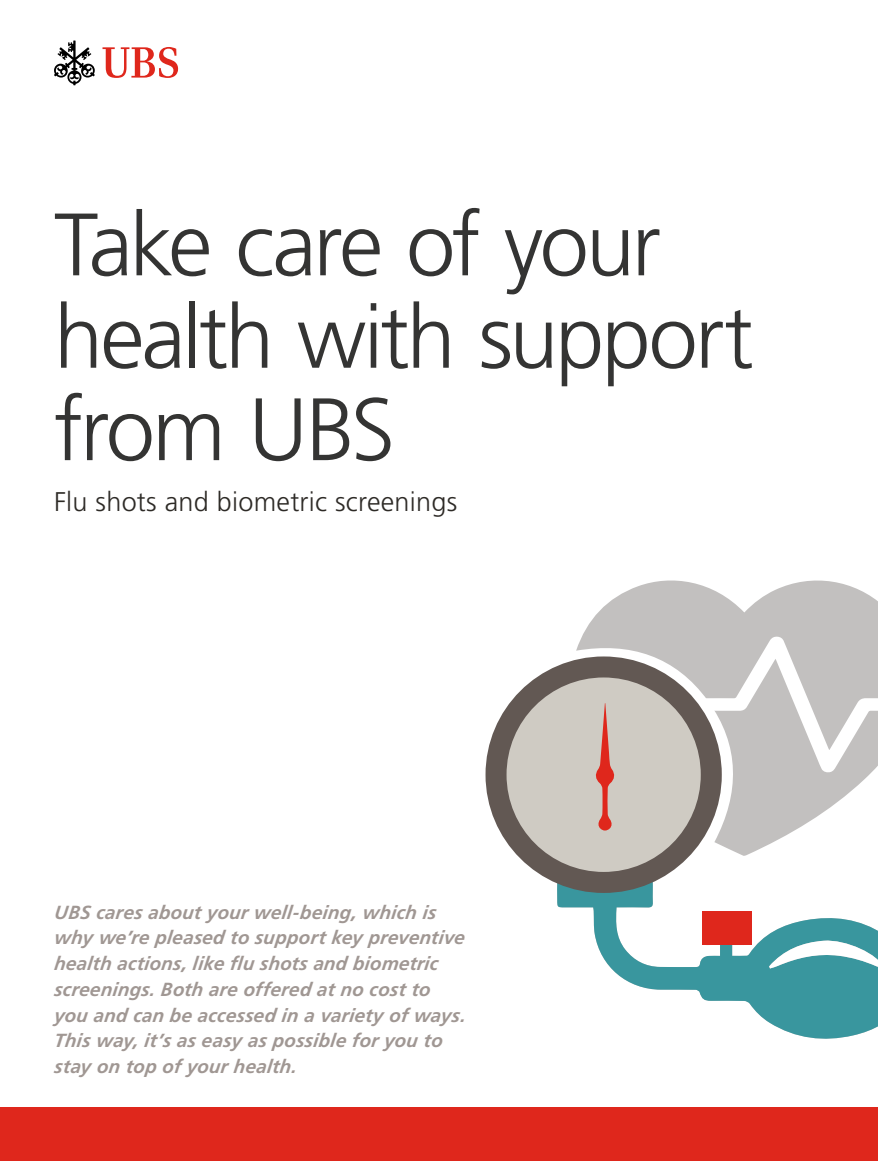
<style>
.page{position:relative;width:878px;height:1161px;background:#fff}
.page>*{position:absolute;margin:0;border:0;box-sizing:border-box;transform-origin:0 0}
.t1{font:300 88.5px/92.4px "Frutiger";letter-spacing:-.035em;color:#343433}
.t2{font:300 27px "Frutiger";letter-spacing:.01em;color:#2d2a26}
.t3{font:italic 700 18.9px/25.7px "Frutiger LT Std";letter-spacing:.005em;color:#a09793}
</style>
<div class="page">
<svg style="left:54px;top:41px;width:41px;height:44px"></svg>
<svg style="left:102px;top:47px;width:76px;height:31px"></svg>
<svg style="left:577px;top:580px;width:301px;height:69px;fill:#c2c0bf"></svg>
<svg style="left:507px;top:649px;width:371px;height:390px"></svg>
<svg style="left:769px;top:939px;width:109px;height:30px"></svg>
<svg style="left:698px;top:636px;width:180px;height:137px"></svg>
<div style="left:702px;top:929px;width:49px;height:16px;background:#df271c"></div>
<div style="left:702px;top:911px;width:49px;height:16px;background:#df271c"></div>
<div style="left:496px;top:667px;width:215px;height:215px;background:#cfcbc3;border-radius:50%"></div>
<div style="left:485px;top:656px;width:236px;height:237px;border:21px solid #625853;border-radius:50%"></div>
<svg style="left:596px;top:703px;width:19px;height:128px"></svg>
<div style="left:0;top:1107px;width:878px;height:54px;background:#df271c"></div>
<h1 class="t1" style="left:54px;top:200px;width:701px">Take care of your health with support from UBS</h1>
<h2 class="t2" style="left:54px;top:487px;width:404px">Flu shots and biometric screenings</h2>
<p class="t3" style="left:54px;top:899px;width:415px">UBS cares about your well-being, which is why we’re pleased to support key preventive health actions, like flu shots and biometric screenings. Both are offered at no cost to you and can be accessed in a variety of ways.<br>This way, it’s as easy as possible for you to stay on top of your health.</p>
</div>
